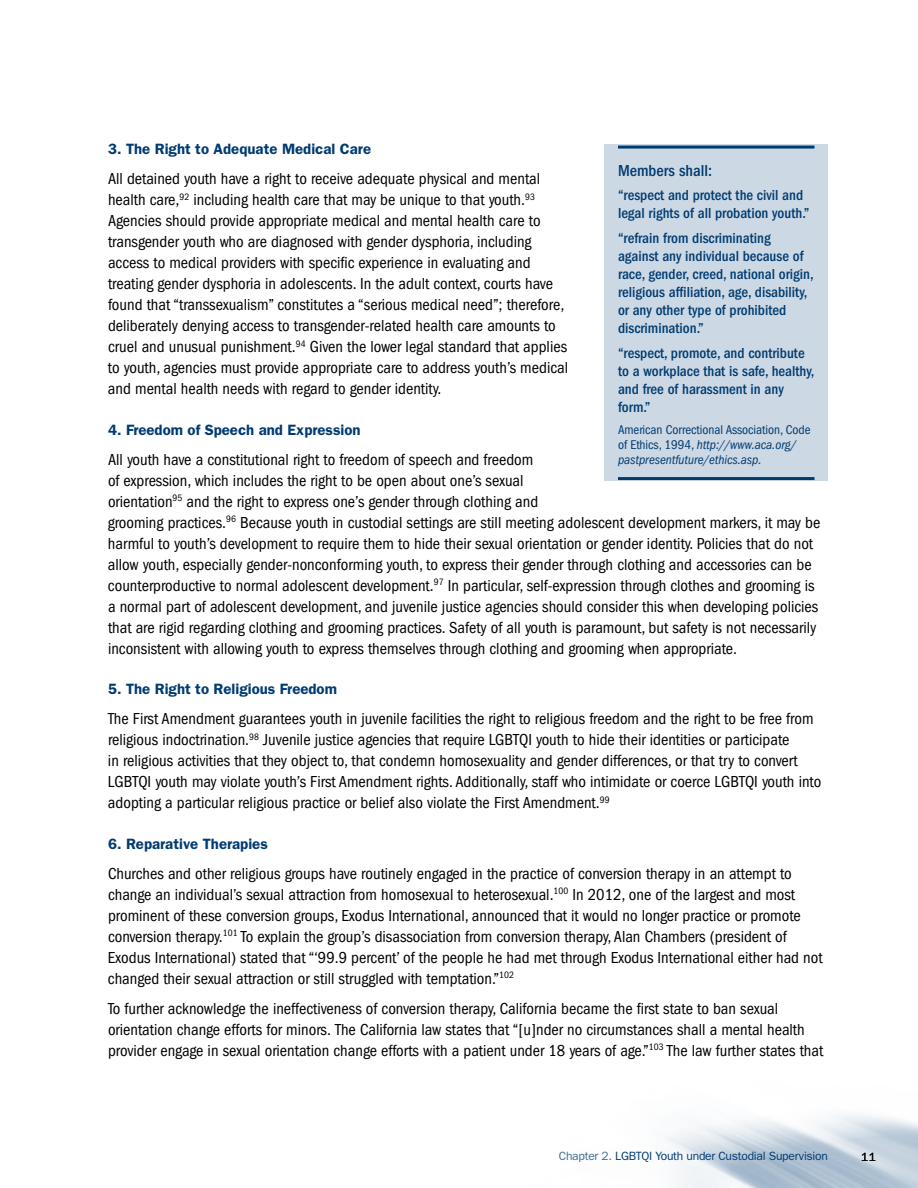
<style>
.page{position:relative;width:918px;height:1188px;background:#fff}
.page>*{position:absolute;margin:0;border:0;box-sizing:border-box;transform-origin:0 0}
.t1{font:condensed 16.5px/21px "ITC Franklin Gothic Std";color:#000}
.t2{font:500 condensed 16.5px "ITC Franklin Gothic Std";color:#003b71}
.t3{font:500 condensed 15px/18px "ITC Franklin Gothic Std";color:#003b71}
.t4{font:600 15px "ITC Franklin Gothic Std";color:#003b71}
.t5{font:condensed 13.2px/15px "ITC Franklin Gothic Std";letter-spacing:-.005em;color:#003b71}
.t6{font:12px "ITC Franklin Gothic Std";letter-spacing:-.02em;color:#003b71}
.t7{font:12px "ITC Franklin Gothic Std";color:#000}
.s1{font-style:italic}
.s2{color:#406c94}
</style>
<div class="page">
<div style="left:605px;top:144px;width:223px;height:337px;background:#ccd8e3"></div>
<hr style="left:618px;top:146px;width:197px;height:3px;background:#003b71">
<hr style="left:618px;top:477px;width:197px;height:3px;background:#003b71">
<h2 class="t4" style="left:108px;top:140px;width:265px">3. The Right to Adequate Medical Care</h2>
<h2 class="t1" style="left:108px;top:168px;width:462px">All detained youth have a right to receive adequate physical and mental health care,<sup>92</sup> including health care that may be unique to that youth.<sup>93<br></sup>Agencies should provide appropriate medical and mental health care to transgender youth who are diagnosed with gender dysphoria, including access to medical providers with specific experience in evaluating and treating gender dysphoria in adolescents. In the adult context, courts have found that “transsexualism” constitutes a “serious medical need”; therefore, deliberately denying access to transgender-related health care amounts to cruel and unusual punishment.<sup>94</sup> Given the lower legal standard that applies to youth, agencies must provide appropriate care to address youth’s medical and mental health needs with regard to gender identity.</h2>
<h3 class="t4" style="left:108px;top:421px;width:254px">4. Freedom of Speech and Expression</h3>
<h3 class="t1" style="left:108px;top:449px;width:432px">All youth have a constitutional right to freedom of speech and freedom of expression, which includes the right to be open about one’s sexual orientation<sup>95</sup> and the right to express one’s gender through clothing and</h3>
<p class="t1" style="left:108px;top:512px;width:714px">grooming practices.<sup>96</sup> Because youth in custodial settings are still meeting adolescent development markers, it may be harmful to youth’s development to require them to hide their sexual orientation or gender identity. Policies that do not allow youth, especially gender-nonconforming youth, to express their gender through clothing and accessories can be counterproductive to normal adolescent development.<sup>97</sup> In particular, self-expression through clothes and grooming is a normal part of adolescent development, and juvenile justice agencies should consider this when developing policies</p>
<p class="t1" style="left:108px;top:617px;width:710px">that are rigid regarding clothing and grooming practices. Safety of all youth is paramount, but safety is not necessarily inconsistent with allowing youth to express themselves through clothing and grooming when appropriate.</p>
<p class="t4" style="left:108px;top:680px;width:231px">5. The Right to Religious Freedom</p>
<p class="t1" style="left:108px;top:708px;width:715px">The First Amendment guarantees youth in juvenile facilities the right to religious freedom and the right to be free from religious indoctrination.<sup>98</sup> Juvenile justice agencies that require LGBTQI youth to hide their identities or participate<br>in religious activities that they object to, that condemn homosexuality and gender differences, or that try to convert LGBTQI youth may violate youth’s First Amendment rights. Additionally, staff who intimidate or coerce LGBTQI youth into adopting a particular religious practice or belief also violate the First Amendment.<sup>99</sup></p>
<p class="t4" style="left:108px;top:835px;width:161px">6. Reparative Therapies</p>
<p class="t1" style="left:108px;top:863px;width:716px">Churches and other religious groups have routinely engaged in the practice of conversion therapy in an attempt to change an individual’s sexual attraction from homosexual to heterosexual.<sup>100</sup> In 2012, one of the largest and most prominent of these conversion groups, Exodus International, announced that it would no longer practice or promote conversion therapy.<sup>101</sup> To explain the group’s disassociation from conversion therapy, Alan Chambers (president of Exodus International) stated that “‘99.9 percent’ of the people he had met through Exodus International either had not changed their sexual attraction or still struggled with temptation.”<sup>102</sup></p>
<p class="t1" style="left:108px;top:998px;width:717px">To further acknowledge the ineffectiveness of conversion therapy, California became the first state to ban sexual orientation change efforts for minors. The California law states that “[u]nder no circumstances shall a mental health provider engage in sexual orientation change efforts with a patient under 18 years of age.”<sup>103</sup> The law further states that</p>
<h3 class="t2" style="left:618px;top:161px;width:96px">Members shall:</h3>
<h3 class="t3" style="left:618px;top:186px;width:193px">“respect and protect the civil and legal rights of all probation youth.”</h3>
<h3 class="t3" style="left:618px;top:229px;width:197px">“refrain from discriminating against any individual because of race, gender, creed, national origin, religious affiliation, age, disability, or any other type of prohibited discrimination.”</h3>
<h3 class="t3" style="left:618px;top:344px;width:198px">“respect, promote, and contribute to a workplace that is safe, healthy, and free of harassment in any form.”</h3>
<h3 class="t5" style="left:618px;top:422px;width:194px">American Correctional Association, Code of Ethics, 1994, <span class="s1">http://www.aca.org/ pastpresentfuture/ethics.asp.</span></h3>
<p class="t6" style="left:559px;top:1149px;width:271px"><span class="s2">Chapter 2.</span> LGBTQI Youth under Custodial Supervision</p>
<p class="t7" style="left:861px;top:1150px;width:16px">11</p>
</div>
